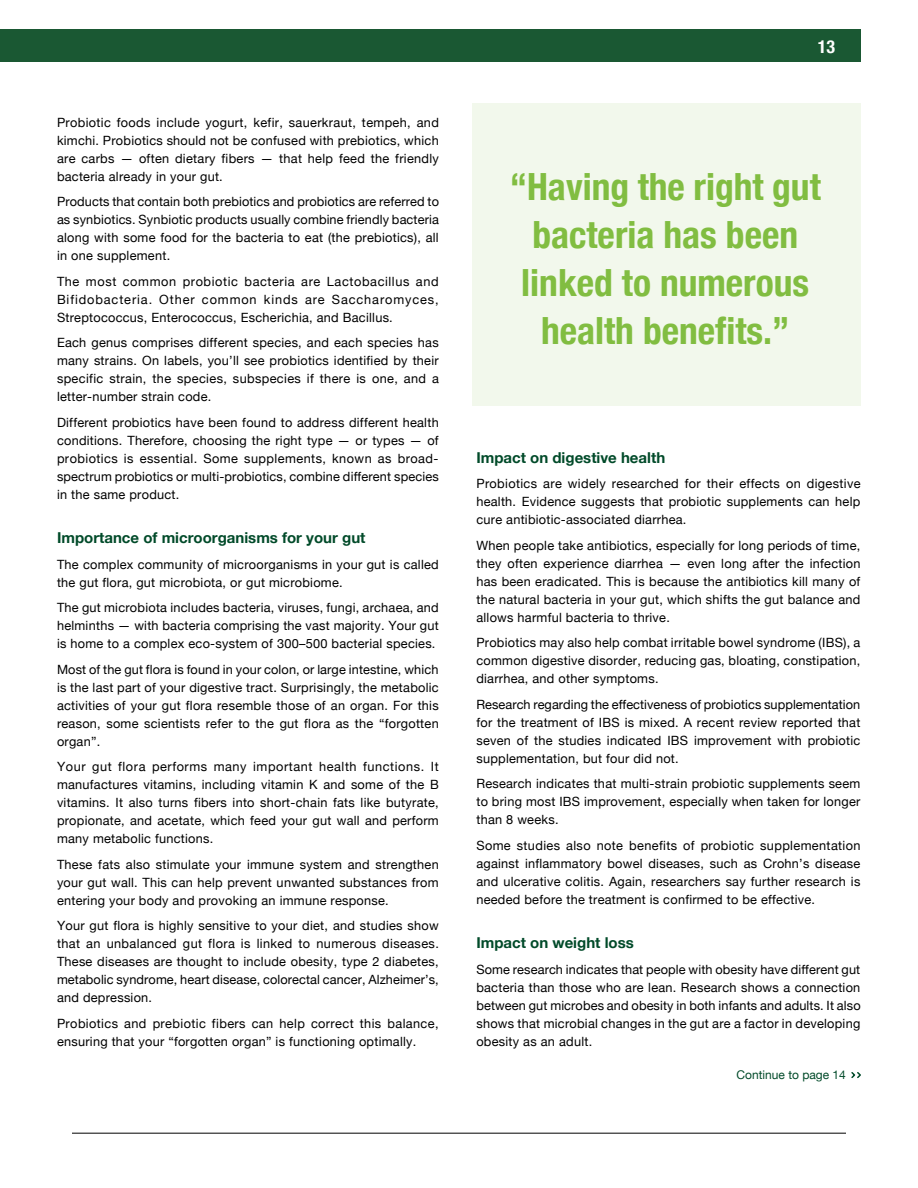
<style>
.page{position:relative;width:918px;height:1188px;background:#fff}
.page>*{position:absolute;margin:0;border:0;box-sizing:border-box;transform-origin:0 0}
.t1{font:700 condensed 37.5px/47.7px "Helvetica Neue";color:#81bd41;text-align:center}
.t2{font:700 condensed 18px "Helvetica Neue";color:#fff}
.t3{font:700 15px "Helvetica Neue";color:#014a29}
.t4{font:12.75px/18px "Helvetica Neue";letter-spacing:.02em;color:#000;text-align:justify}
.t5{font:12px "Helvetica Neue";color:#014a29}
</style>
<div class="page">
<div style="left:0;top:29px;width:860px;height:33px;background:#1a5833"></div>
<hr style="left:72px;top:1133px;width:774px;height:1px;background:#000">
<div style="left:472px;top:103px;width:389px;height:302px;background:#f2f8ec"></div>
<svg style="left:851px;top:1072px;width:10px;height:7px"></svg>
<p class="t4" style="left:57px;top:114px;width:383px">Probiotic foods include yogurt, kefir, sauerkraut, tempeh, and kimchi. Probiotics should not be confused with prebiotics, which are carbs — often dietary fibers — that help feed the friendly bacteria already in your gut.</p>
<p class="t4" style="left:57px;top:194px;width:383px">Products that contain both prebiotics and probiotics are referred to as synbiotics. Synbiotic products usually combine friendly bacteria along with some food for the bacteria to eat (the prebiotics), all in one supplement.</p>
<p class="t4" style="left:57px;top:273px;width:383px">The most common probiotic bacteria are Lactobacillus and Bifidobacteria. Other common kinds are Saccharomyces, Streptococcus, Enterococcus, Escherichia, and Bacillus.</p>
<p class="t4" style="left:57px;top:335px;width:383px">Each genus comprises different species, and each species has many strains. On labels, you’ll see probiotics identified by their specific strain, the species, subspecies if there is one, and a letter-number strain code.</p>
<p class="t4" style="left:57px;top:414px;width:383px">Different probiotics have been found to address different health conditions. Therefore, choosing the right type — or types — of probiotics is essential. Some supplements, known as broad&shy;spectrum probiotics or multi-probiotics, combine different species in the same product.</p>
<p class="t3" style="left:57px;top:526px;width:310px">Importance of microorganisms for your gut</p>
<p class="t4" style="left:57px;top:556px;width:383px">The complex community of microorganisms in your gut is called the gut flora, gut microbiota, or gut microbiome.</p>
<p class="t4" style="left:57px;top:599px;width:383px">The gut microbiota includes bacteria, viruses, fungi, archaea, and helminths — with bacteria comprising the vast majority. Your gut is home to a complex eco-system of 300–500 bacterial species.</p>
<p class="t4" style="left:57px;top:661px;width:383px">Most of the gut flora is found in your colon, or large intestine, which is the last part of your digestive tract. Surprisingly, the metabolic activities of your gut flora resemble those of an organ. For this reason, some scientists refer to the gut flora as the “forgotten organ”.</p>
<p class="t4" style="left:57px;top:758px;width:383px">Your gut flora performs many important health functions. It manufactures vitamins, including vitamin K and some of the B vitamins. It also turns fibers into short-chain fats like butyrate, propionate, and acetate, which feed your gut wall and perform many metabolic functions.</p>
<p class="t4" style="left:57px;top:856px;width:383px">These fats also stimulate your immune system and strengthen your gut wall. This can help prevent unwanted substances from entering your body and provoking an immune response.</p>
<p class="t4" style="left:57px;top:917px;width:383px">Your gut flora is highly sensitive to your diet, and studies show that an unbalanced gut flora is linked to numerous diseases.<br>These diseases are thought to include obesity, type 2 diabetes, metabolic syndrome, heart disease, colorectal cancer, Alzheimer’s, and depression.</p>
<p class="t4" style="left:57px;top:1015px;width:383px">Probiotics and prebiotic fibers can help correct this balance, ensuring that your “forgotten organ” is functioning optimally.</p>
<h2 class="t2" style="left:818px;top:32px;width:19px">13</h2>
<h1 class="t1" style="left:510px;top:161px;width:313px">“Having the right gut bacteria has been linked to numerous health benefits.”</h1>
<p class="t3" style="left:476px;top:446px;width:190px">Impact on digestive health</p>
<p class="t4" style="left:476px;top:476px;width:386px">Probiotics are widely researched for their effects on digestive health. Evidence suggests that probiotic supplements can help cure antibiotic-associated diarrhea.</p>
<p class="t4" style="left:476px;top:537px;width:386px">When people take antibiotics, especially for long periods of time, they often experience diarrhea — even long after the infection has been eradicated. This is because the antibiotics kill many of the natural bacteria in your gut, which shifts the gut balance and allows harmful bacteria to thrive.</p>
<p class="t4" style="left:476px;top:635px;width:386px">Probiotics may also help combat irritable bowel syndrome (IBS), a common digestive disorder, reducing gas, bloating, constipation, diarrhea, and other symptoms.</p>
<p class="t4" style="left:476px;top:696px;width:386px">Research regarding the effectiveness of probiotics supplementation for the treatment of IBS is mixed. A recent review reported that seven of the studies indicated IBS improvement with probiotic supplementation, but four did not.</p>
<p class="t4" style="left:476px;top:776px;width:386px">Research indicates that multi-strain probiotic supplements seem to bring most IBS improvement, especially when taken for longer than 8 weeks.</p>
<p class="t4" style="left:476px;top:837px;width:386px">Some studies also note benefits of probiotic supplementation against inflammatory bowel diseases, such as Crohn’s disease and ulcerative colitis. Again, researchers say further research is needed before the treatment is confirmed to be effective.</p>
<p class="t3" style="left:476px;top:931px;width:159px">Impact on weight loss</p>
<p class="t4" style="left:476px;top:961px;width:386px">Some research indicates that people with obesity have different gut bacteria than those who are lean. Research shows a connection between gut microbes and obesity in both infants and adults. It also shows that microbial changes in the gut are a factor in developing obesity as an adult.</p>
<p class="t5" style="left:737px;top:1066px;width:111px">Continue to page 14</p>
</div>
